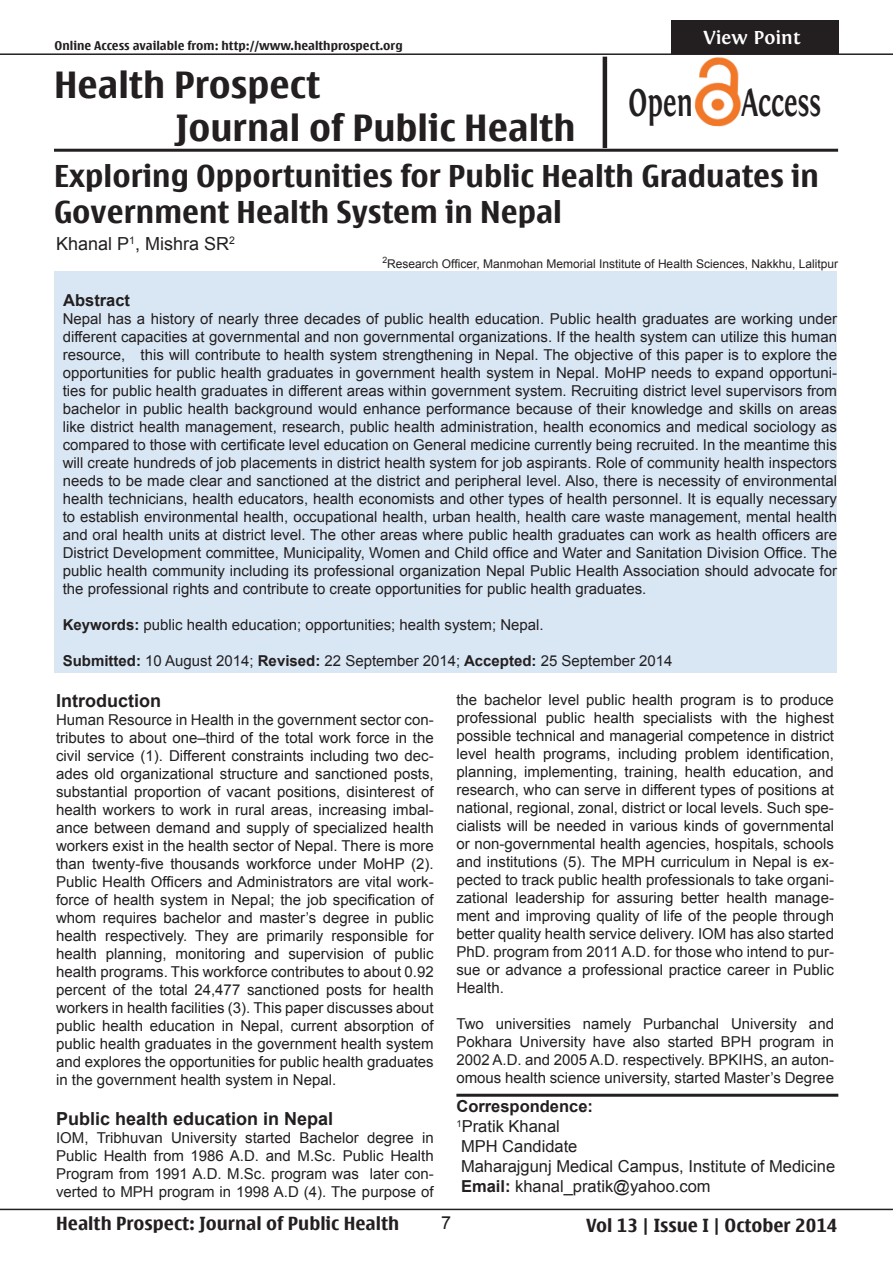
<style>
.page{position:relative;width:893px;height:1263px;background:#fff}
.page>*{position:absolute;margin:0;border:0;box-sizing:border-box;transform-origin:0 0}
.t1{font:700 40.5px "Fontin";color:#231f20;scale:.67 1}
.t2{font:700 36px/43.2px "Nokia Standard Multiscript";color:#231f20}
.t3{font:700 30px/36px "Nokia Standard Multiscript";color:#231f20}
.t4{font:700 19.5px "Fontin";color:#fff}
.t5{font:700 18px "Nokia Standard Multiscript";color:#231f20}
.t6{font:700 18px "Arial";color:#231f20}
.t7{font:18px "Arial";color:#231f20}
.t8{font:16.5px/19.8px "Arial";color:#231f20}
.t9{font:700 16.5px "Arial";color:#231f20}
.t10{font:15px/18px "Arial";color:#231f20;text-align:justify}
.t11{font:12px "Arial";color:#231f20}
.t12{font:700 12px "Nokia Standard Multiscript";color:#231f20}
.s1{font-weight:700}
</style>
<div class="page">
<hr style="left:456px;top:1094px;width:382px;height:3px;background:#231f20">
<div style="left:54px;top:271px;width:783px;height:402px;background:#d9e7f5"></div>
<hr style="left:0;top:53px;width:893px;height:2px;background:#231f20">
<hr style="left:0;top:1209px;width:893px;height:1px;background:#231f20">
<img style="left:694px;top:57px;width:47px;height:70px">
<hr style="left:603px;top:57px;width:4px;height:91px;background:#231f20">
<hr style="left:54px;top:149px;width:784px;height:3px;background:#231f20">
<div style="left:671px;top:20px;width:168px;height:33px;background:#231f20"></div>
<p class="t12" style="left:55px;top:39px;width:350px">Online Access available from: http://www.healthprospect.org</p>
<h2 class="t2" style="left:176px;top:64px;width:401px;text-indent:-122px">Health Prospect<br>Journal of Public Health</h2>
<h3 class="t4" style="left:703px;top:26px;width:99px">View Point</h3>
<h1 class="t1" style="left:628px;top:80px;width:289px">Open Access</h1>
<h3 class="t3" style="left:54px;top:158px;width:767px">Exploring Opportunities for Public Health Graduates in<br>Government Health System in Nepal</h3>
<p class="t7" style="left:56px;top:232px;width:180px">Khanal P<sup>1</sup>, Mishra SR<sup>2</sup></p>
<p class="t11" style="left:382px;top:256px;width:457px"><sup>2</sup>Research Officer, Manmohan Memorial Institute of Health Sciences, Nakkhu, Lalitpur</p>
<p class="t9" style="left:63px;top:288px;width:68px">Abstract</p>
<p class="t10" style="left:63px;top:309px;width:776px">Nepal has a history of nearly three decades of public health education. Public health graduates are working under different capacities at governmental and non governmental organizations. If the health system can utilize this human resource, this will contribute to health system strengthening in Nepal. The objective of this paper is to explore the opportunities for public health graduates in government health system in Nepal. MoHP needs to expand opportuni&shy;ties for public health graduates in different areas within government system. Recruiting district level supervisors from bachelor in public health background would enhance performance because of their knowledge and skills on areas like district health management, research, public health administration, health economics and medical sociology as compared to those with certificate level education on General medicine currently being recruited. In the meantime this will create hundreds of job placements in district health system for job aspirants. Role of community health inspectors needs to be made clear and sanctioned at the district and peripheral level. Also, there is necessity of environmental health technicians, health educators, health economists and other types of health personnel. It is equally necessary to establish environmental health, occupational health, urban health, health care waste management, mental health and oral health units at district level. The other areas where public health graduates can work as health officers are District Development committee, Municipality, Women and Child office and Water and Sanitation Division Office. The public health community including its professional organization Nepal Public Health Association should advocate for the professional rights and contribute to create opportunities for public health graduates.</p>
<p class="t10" style="left:63px;top:615px;width:483px"><span class="s1">Keywords:</span> public health education; opportunities; health system; Nepal.</p>
<p class="t10" style="left:63px;top:651px;width:611px"><span class="s1">Submitted:</span> 10 August 2014; <span class="s1">Revised:</span> 22 September 2014; <span class="s1">Accepted:</span> 25 September 2014</p>
<p class="t6" style="left:56px;top:688px;width:106px">Introduction</p>
<p class="t10" style="left:56px;top:711px;width:379px">Human Resource in Health in the government sector con&shy;tributes to about one–third of the total work force in the civil service (1). Different constraints including two dec&shy;ades old organizational structure and sanctioned posts, substantial proportion of vacant positions, disinterest of health workers to work in rural areas, increasing imbal&shy;ance between demand and supply of specialized health workers exist in the health sector of Nepal. There is more than twenty-five thousands workforce under MoHP (2).<br>Public Health Officers and Administrators are vital work&shy;force of health system in Nepal; the job specification of whom requires bachelor and master’s degree in public health respectively. They are primarily responsible for health planning, monitoring and supervision of public health programs. This workforce contributes to about 0.92 percent of the total 24,477 sanctioned posts for health workers in health facilities (3). This paper discusses about public health education in Nepal, current absorption of public health graduates in the government health system and explores the opportunities for public health graduates in the government health system in Nepal.</p>
<p class="t6" style="left:56px;top:1105px;width:279px">Public health education in Nepal</p>
<p class="t10" style="left:56px;top:1128px;width:379px">IOM, Tribhuvan University started Bachelor degree in Public Health from 1986 A.D. and M.Sc. Public Health Program from 1991 A.D. M.Sc. program was later con&shy;verted to MPH program in 1998 A.D (4). The purpose of</p>
<p class="t10" style="left:456px;top:690px;width:379px">the bachelor level public health program is to produce professional public health specialists with the highest possible technical and managerial competence in district level health programs, including problem identification, planning, implementing, training, health education, and research, who can serve in different types of positions at national, regional, zonal, district or local levels. Such spe&shy;cialists will be needed in various kinds of governmental or non-governmental health agencies, hospitals, schools and institutions (5). The MPH curriculum in Nepal is ex&shy;pected to track public health professionals to take organi&shy;zational leadership for assuring better health manage&shy;ment and improving quality of life of the people through better quality health service delivery. IOM has also started PhD. program from 2011 A.D. for those who intend to pur&shy;sue or advance a professional practice career in Public Health.</p>
<p class="t10" style="left:456px;top:1014px;width:379px">Two universities namely Purbanchal University and Pokhara University have also started BPH program in 2002 A.D. and 2005 A.D. respectively. BPKIHS, an auton&shy;omous health science university, started Master’s Degree</p>
<p class="t8" style="left:456px;top:1096px;width:380px"><span class="s1">Correspondence:<br></span><sup>1</sup>Pratik Khanal<br>MPH Candidate<br>Maharajgunj Medical Campus, Institute of Medicine<br><span class="s1">Email:</span> khanal_pratik@yahoo.com</p>
<p class="t5" style="left:56px;top:1213px;width:345px">Health Prospect: Journal of Public Health</p>
<p class="t7" style="left:441px;top:1210px;width:12px">7</p>
<p class="t5" style="left:586px;top:1215px;width:253px">Vol 13 | Issue I | October 2014</p>
</div>
